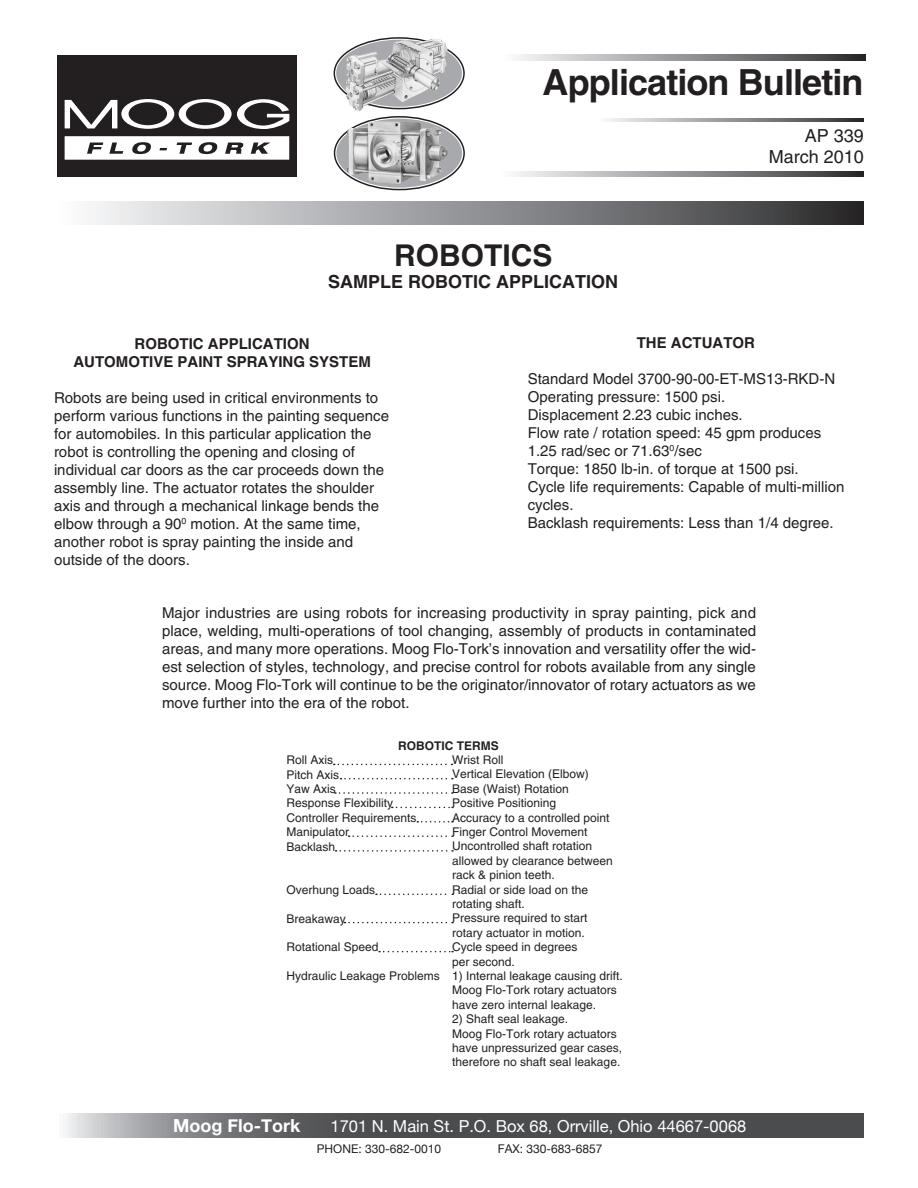
<style>
.page{position:relative;width:918px;height:1188px;background:#fff}
.page>*{position:absolute;margin:0;border:0;box-sizing:border-box;transform-origin:0 0}
.t1{font:700 36px "Helvetica LT Std";letter-spacing:-.025em;color:#231f20}
.t2{font:700 30px "Helvetica LT Std";color:#231f20}
.t3{font:700 18px "Helvetica LT Std";color:#231f20}
.t4{font:18px "Helvetica LT Std";color:#231f20}
.t5{font:700 18px "Helvetica Neue";color:#fff}
.t6{font:16.5px "Helvetica Neue";color:#fff}
.t7{font:15px/18px "Helvetica LT Std";color:#231f20}
.t8{font:700 15px "Helvetica LT Std";color:#231f20}
.t9{font:12px/14.4px "Helvetica LT Std";color:#231f20}
.t10{font:12px "Helvetica Neue";color:#231f20}
.t11{font:700 12px "Helvetica LT Std";color:#231f20}
</style>
<div class="page">
<div style="left:55px;top:201px;width:809px;height:24px;background:linear-gradient(to right,#fcfeff,#2d2d2f)"></div>
<svg style="left:608px;top:118px;width:256px;height:4px"></svg>
<div style="left:57px;top:56px;width:240px;height:120px;background:#231f20"></div>
<svg style="left:65px;top:136px;width:224px;height:24px;background:#dad9d9"></svg>
<svg style="left:65px;top:99px;width:224px;height:30px"></svg>
<svg style="left:517px;top:54px;width:349px;height:6px;background:#8f9093"></svg>
<svg style="left:516px;top:171px;width:348px;height:6px;background:#8f9093"></svg>
<div style="left:336px;top:40px;width:126px;height:67px;background:#a8a9ad;border-radius:50%"></div>
<img style="left:345px;top:39px;width:105px;height:72px">
<svg style="left:335px;top:117px;width:129px;height:73px"></svg>
<div style="left:334px;top:116px;width:131px;height:74px;border:2px solid #231f20;border-radius:50%"></div>
<svg style="left:336px;top:119px;width:126px;height:69px;background:#adaeaf"></svg>
<img style="left:347px;top:122px;width:38px;height:29px">
<svg style="left:334px;top:764px;width:119px;height:1px"></svg>
<svg style="left:340px;top:778px;width:113px;height:1px"></svg>
<svg style="left:335px;top:792px;width:118px;height:2px"></svg>
<svg style="left:392px;top:807px;width:61px;height:1px"></svg>
<svg style="left:417px;top:821px;width:36px;height:2px"></svg>
<svg style="left:336px;top:850px;width:117px;height:2px"></svg>
<svg style="left:349px;top:835px;width:104px;height:2px"></svg>
<svg style="left:345px;top:922px;width:108px;height:1px"></svg>
<svg style="left:376px;top:894px;width:77px;height:1px"></svg>
<svg style="left:379px;top:951px;width:74px;height:1px"></svg>
<svg style="left:66px;top:1113px;width:798px;height:24px;background:#616263"></svg>
<p class="t1" style="left:543px;top:60px;width:322px">Application Bulletin</p>
<p class="t4" style="left:805px;top:125px;width:61px">AP 339</p>
<p class="t4" style="left:769px;top:146px;width:97px">March 2010</p>
<p class="t2" style="left:394px;top:237px;width:160px">ROBOTICS</p>
<p class="t3" style="left:328px;top:270px;width:292px">SAMPLE ROBOTIC APPLICATION</p>
<p class="t8" style="left:135px;top:335px;width:177px">ROBOTIC APPLICATION</p>
<p class="t8" style="left:73px;top:353px;width:299px">AUTOMOTIVE PAINT SPRAYING SYSTEM</p>
<p class="t7" style="left:54px;top:389px;width:337px">Robots are being used in critical environments to perform various functions in the painting sequence for automobiles. In this particular application the robot is controlling the opening and closing of individual car doors as the car proceeds down the assembly line. The actuator rotates the shoulder axis and through a mechanical linkage bends the elbow through a 90<sup>0</sup> motion. At the same time, another robot is spray painting the inside and outside of the doors.</p>
<p class="t8" style="left:637px;top:333px;width:120px">THE ACTUATOR</p>
<p class="t7" style="left:528px;top:369px;width:309px">Standard Model 3700-90-00-ET-MS13-RKD-N</p>
<p class="t7" style="left:528px;top:387px;width:199px">Operating pressure: 1500 psi.</p>
<p class="t7" style="left:528px;top:405px;width:217px">Displacement 2.23 cubic inches.</p>
<p class="t7" style="left:528px;top:423px;width:295px">Flow rate / rotation speed: 45 gpm produces<br>1.25 rad/sec or 71.63<sup>0</sup>/sec</p>
<p class="t7" style="left:528px;top:459px;width:272px">Torque: 1850 lb-in. of torque at 1500 psi.</p>
<p class="t7" style="left:528px;top:477px;width:318px">Cycle life requirements: Capable of multi-million cycles.</p>
<p class="t7" style="left:528px;top:513px;width:307px">Backlash requirements: Less than 1/4 degree.</p>
<p class="t7" style="left:162px;top:603px;width:596px;text-align:justify">Major industries are using robots for increasing productivity in spray painting, pick and place, welding, multi-operations of tool changing, assembly of products in contaminated areas, and many more operations. Moog Flo-Tork’s innovation and versatility offer the wid&shy;est selection of styles, technology, and precise control for robots available from any single source. Moog Flo-Tork will continue to be the originator/innovator of rotary actuators as we move further into the era of the robot.</p>
<p class="t11" style="left:398px;top:738px;width:102px">ROBOTIC TERMS</p>
<p class="t9" style="left:286px;top:753px;width:48px">Roll Axis</p>
<p class="t9" style="left:286px;top:767px;width:54px">Pitch Axis</p>
<p class="t9" style="left:286px;top:782px;width:51px">Yaw Axis</p>
<p class="t9" style="left:286px;top:796px;width:108px">Response Flexibility</p>
<p class="t9" style="left:286px;top:810px;width:132px">Controller Requirements</p>
<p class="t9" style="left:286px;top:825px;width:64px">Manipulator</p>
<p class="t9" style="left:286px;top:839px;width:50px">Backlash</p>
<p class="t9" style="left:286px;top:882px;width:90px">Overhung Loads</p>
<p class="t9" style="left:286px;top:911px;width:61px">Breakaway</p>
<p class="t9" style="left:286px;top:940px;width:94px">Rotational Speed</p>
<p class="t9" style="left:286px;top:969px;width:155px">Hydraulic Leakage Problems</p>
<p class="t9" style="left:452px;top:753px;width:53px">Wrist Roll</p>
<p class="t9" style="left:452px;top:767px;width:138px">Vertical Elevation (Elbow)</p>
<p class="t9" style="left:452px;top:781px;width:118px">Base (Waist) Rotation</p>
<p class="t9" style="left:452px;top:796px;width:106px">Positive Positioning</p>
<p class="t9" style="left:452px;top:810px;width:159px">Accuracy to a controlled point</p>
<p class="t9" style="left:452px;top:825px;width:137px">Finger Control Movement</p>
<p class="t9" style="left:452px;top:839px;width:142px">Uncontrolled shaft rotation</p>
<p class="t9" style="left:452px;top:853px;width:162px">allowed by clearance between rack &amp; pinion teeth.</p>
<p class="t9" style="left:452px;top:882px;width:138px">Radial or side load on the</p>
<p class="t9" style="left:452px;top:897px;width:74px">rotating shaft.</p>
<p class="t9" style="left:452px;top:911px;width:137px">Pressure required to start</p>
<p class="t9" style="left:452px;top:925px;width:134px">rotary actuator in motion.</p>
<p class="t9" style="left:452px;top:940px;width:127px">Cycle speed in degrees</p>
<p class="t9" style="left:452px;top:954px;width:64px">per second.</p>
<p class="t9" style="left:452px;top:969px;width:172px">1) Internal leakage causing drift.<br>Moog Flo-Tork rotary actuators have zero internal leakage.</p>
<p class="t9" style="left:452px;top:1012px;width:118px">2) Shaft seal leakage.</p>
<p class="t9" style="left:452px;top:1026px;width:172px">Moog Flo-Tork rotary actuators have unpressurized gear cases, therefore no shaft seal leakage.</p>
<p class="t5" style="left:173px;top:1114px;width:129px">Moog Flo-Tork</p>
<p class="t6" style="left:331px;top:1116px;width:417px">1701 N. Main St. P.O. Box 68, Orrville, Ohio 44667-0068</p>
<p class="t10" style="left:317px;top:1142px;width:126px">PHONE: 330-682-0010</p>
<p class="t10" style="left:498px;top:1142px;width:106px">FAX: 330-683-6857</p>
</div>
